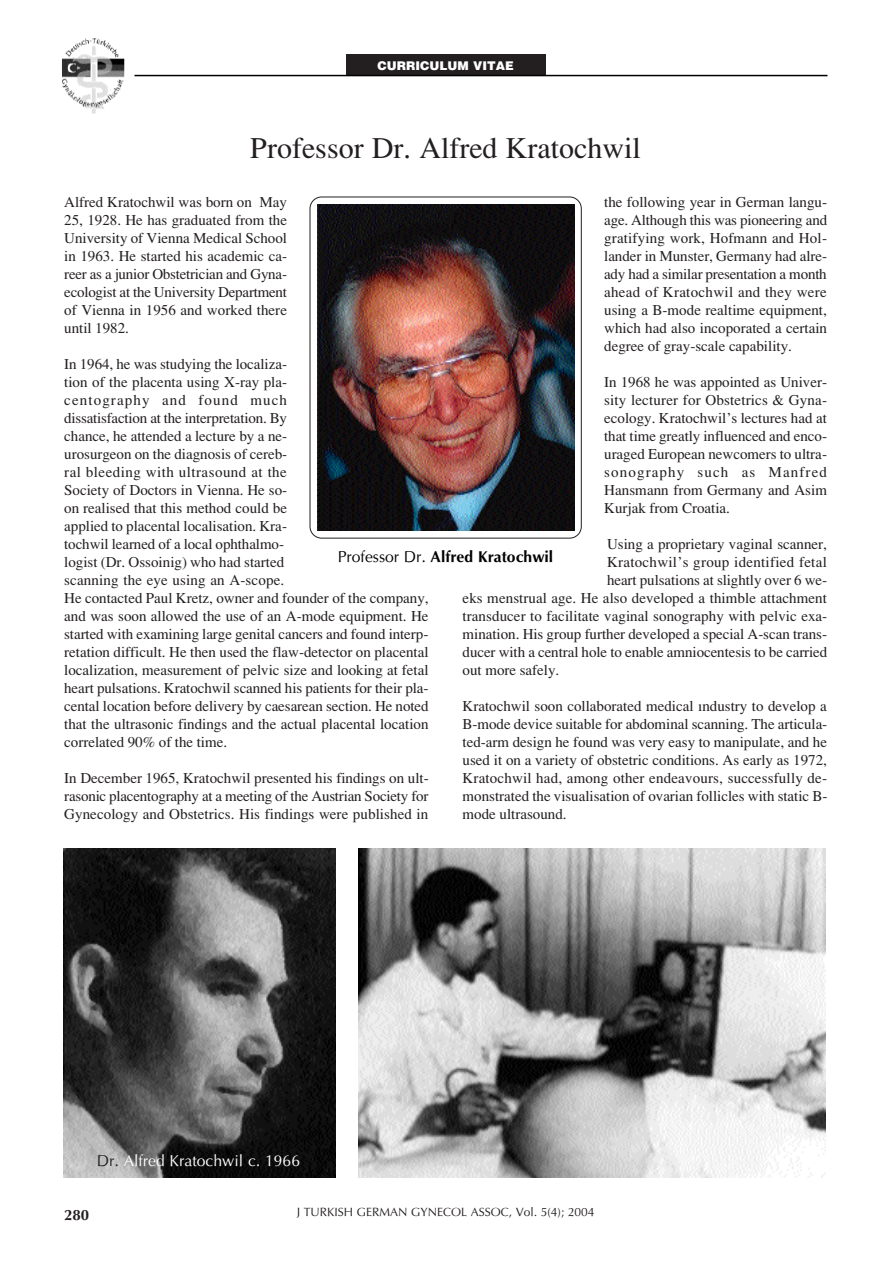
<style>
.page{position:relative;width:893px;height:1263px;background:#fff}
.page>*{position:absolute;margin:0;border:0;box-sizing:border-box;transform-origin:0 0}
.t1{font:30px "Times Plain";color:#231f20}
.t2{font:15.75px "Optima Bold Turk";color:#000}
.t3{font:15.75px "Optima Turk";color:#fff}
.t4{font:15px/18px "Times Plain";color:#231f20;text-align:justify}
.t5{font:15px "Times Plain";letter-spacing:.02em;color:#231f20}
.t6{font:15px "Optima Bold Turk";color:#231f20}
.t7{font:12px "Optima Turk";color:#231f20}
.t8{font:900 12px "Helvetica Turk";color:#fff}
.s1{font-family:"Optima Turk"}
.s2{color:#231f20}
</style>
<div class="page">
<div style="left:346px;top:54px;width:199px;height:22px;background:#231f20"></div>
<img style="left:317px;top:204px;width:257px;height:327px">
<div style="left:309px;top:197px;width:272px;height:342px;border:1px solid #231f20;border-radius:12px"></div>
<img style="left:63px;top:848px;width:272px;height:330px">
<img style="left:359px;top:848px;width:466px;height:330px">
<img style="left:62px;top:38px;width:63px;height:76px">
<hr style="left:134px;top:75px;width:693px;height:1px;background:#000">
<p class="t8" style="left:377px;top:61px;width:138px">CURRICULUM VITAE</p>
<h1 class="t1" style="left:250px;top:138px;width:392px">Professor Dr. Alfred Kratochwil</h1>
<p class="t4" style="left:64px;top:194px;width:224px">Alfred Kratochwil was born on May 25, 1928. He has graduated from the University of Vienna Medical School in 1963. He started his academic ca&shy;reer as a junior Obstetrician and Gyna&shy;ecologist at the University Department of Vienna in 1956 and worked there until 1982.</p>
<p class="t4" style="left:64px;top:356px;width:366px;text-align:left">In 1964, he was studying the localiza-<br>tion of the placenta using X-ray pla-<br>centography and found much<br>dissatisfaction at the interpretation. By<br>chance, he attended a lecture by a ne-<br>urosurgeon on the diagnosis of cereb-<br>ral bleeding with ultrasound at the<br>Society of Doctors in Vienna. He so-<br>on realised that this method could be<br>applied to placental localisation. Kra-<br>tochwil learned of a local ophthalmo-<br>logist (Dr. Ossoinig) who had started<br>scanning the eye using an A-scope.<br>He contacted Paul Kretz, owner and founder of the company, and was soon allowed the use of an A-mode equipment. He started with examining large genital cancers and found interp&shy;retation difficult. He then used the flaw-detector on placental localization, measurement of pelvic size and looking at fetal heart pulsations. Kratochwil scanned his patients for their pla&shy;cental location before delivery by caesarean section. He noted that the ultrasonic findings and the actual placental location correlated 90% of the time.</p>
<p class="t4" style="left:64px;top:770px;width:366px">In December 1965, Kratochwil presented his findings on ult&shy;rasonic placentography at a meeting of the Austrian Society for Gynecology and Obstetrics. His findings were published in</p>
<p class="t4" style="left:604px;top:194px;width:224px">the following year in German langu&shy;age. Although this was pioneering and gratifying work, Hofmann and Hol&shy;lander in Munster, Germany had alre&shy;ady had a similar presentation a month ahead of Kratochwil and they were using a B-mode realtime equipment, which had also incoporated a certain degree of gray-scale capability.</p>
<p class="t4" style="left:604px;top:374px;width:224px">In 1968 he was appointed as Univer&shy;sity lecturer for Obstetrics &amp; Gyna&shy;ecology. Kratochwil’s lectures had at that time greatly influenced and enco&shy;uraged European newcomers to ultra&shy;sonography such as Manfred Hansmann from Germany and Asim Kurjak from Croatia.</p>
<p class="t4" style="left:607px;top:536px;width:221px">Using a proprietary vaginal scanner,</p>
<p class="t5" style="left:607px;top:557px;width:221px">Kratochwil’s group identified fetal</p>
<p class="t4" style="left:607px;top:572px;width:221px">heart pulsations at slightly over 6 we-</p>
<p class="t4" style="left:462px;top:590px;width:366px">eks menstrual age. He also developed a thimble attachment</p>
<p class="t4" style="left:462px;top:608px;width:366px">transducer to facilitate vaginal sonography with pelvic exa-</p>
<p class="t4" style="left:462px;top:626px;width:366px">mination. His group further developed a special A-scan trans-</p>
<p class="t4" style="left:462px;top:644px;width:366px">ducer with a central hole to enable amniocentesis to be carried</p>
<p class="t4" style="left:462px;top:662px;width:98px">out more safely.</p>
<p class="t4" style="left:462px;top:698px;width:366px">Kratochwil soon collaborated medical ›ndustry to develop a B-mode device suitable for abdominal scanning. The articula&shy;ted-arm design he found was very easy to manipulate, and he used it on a variety of obstetric conditions. As early as 1972, Kratochwil had, among other endeavours, successfully de&shy;monstrated the visualisation of ovarian follicles with static B&shy;mode ultrasound.</p>
<p class="t2" style="left:338px;top:546px;width:217px"><span class="s1">Professor Dr.</span> Alfred Kratochwil</p>
<p class="t3" style="left:97px;top:1151px;width:205px"><span class="s2">Dr.</span> Alfred Kratochwil c. 1966</p>
<p class="t6" style="left:64px;top:1205px;width:27px">280</p>
<p class="t7" style="left:297px;top:1205px;width:299px">J TURKISH GERMAN GYNECOL ASSOC, Vol. 5(4); 2004</p>
</div>
